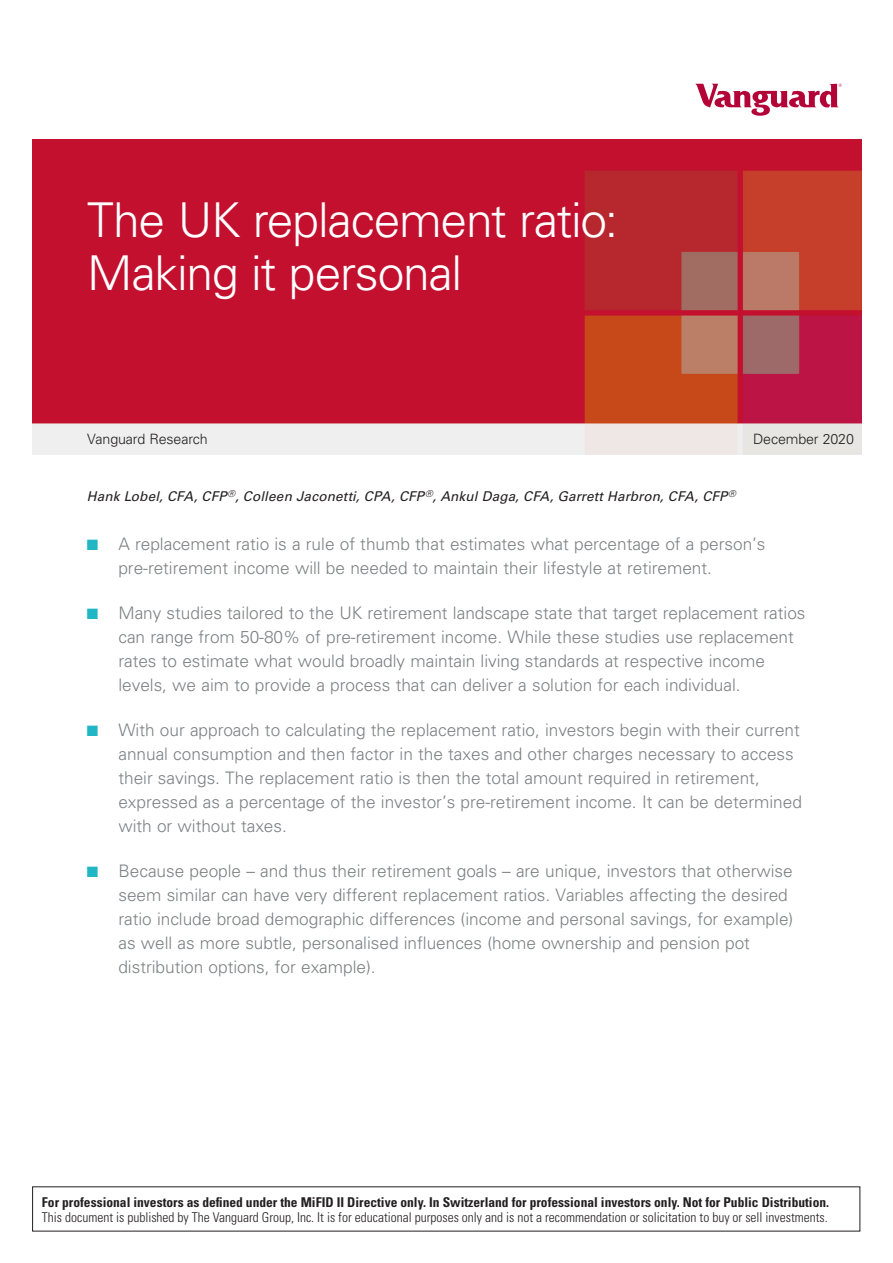
<style>
.page{position:relative;width:893px;height:1263px;background:#fff}
.page>*{position:absolute;margin:0;border:0;box-sizing:border-box;transform-origin:0 0}
.FC_Title{font:300 48px/52.5px "Univers LT Std";letter-spacing:-.025em;color:#fff}
.FC_Summary_Bullet{font:300 17.25px/24px "Univers LT Std";color:#7e8083}
.FC_Date_Bar{font:300 14.25px "Univers LT Std";letter-spacing:-.01em;color:#231f20}
.t1{font:300 condensed 13.5px "Univers LT Std";color:#231f20}
.t2{font:700 condensed 13.5px "Univers LT Std";color:#231f20}
.FC_Authors{font:italic 13.5px "Univers LT Std";letter-spacing:.01em;color:#231f20}
.s1{color:#21b6c4}
</style>
<div class="page">
<svg style="left:695px;top:84px;width:147px;height:32px"></svg>
<img style="left:32px;top:140px;width:829px;height:315px">
<p class="FC_Title" style="left:87px;top:194px;width:533px">The UK replacement ratio:<br>Making it personal</p>
<p class="FC_Date_Bar" style="left:87px;top:430px;width:122px">Vanguard Research</p>
<p class="FC_Date_Bar" style="left:753px;top:430px;width:102px">December 2020</p>
<p class="FC_Authors" style="left:87px;top:488px;width:650px">Hank Lobel, CFA, CFP<sup>®</sup>, Colleen Jaconetti, CPA, CFP<sup>®</sup>, Ankul Daga, CFA, Garrett Harbron, CFA, CFP<sup>®</sup></p>
<p class="FC_Summary_Bullet" style="left:118px;top:532px;width:649px;text-indent:-31px"><span class="s1">■</span> A replacement ratio is a rule of thumb that estimates what percentage of a person’s pre-retirement income will be needed to maintain their lifestyle at retirement.</p>
<p class="FC_Summary_Bullet" style="left:118px;top:601px;width:689px;text-indent:-31px"><span class="s1">■</span> Many studies tailored to the UK retirement landscape state that target replacement ratios can range from 50-80% of pre-retirement income. While these studies use replacement rates to estimate what would broadly maintain living standards at respective income levels, we aim to provide a process that can deliver a solution for each individual.</p>
<p class="FC_Summary_Bullet" style="left:118px;top:718px;width:685px;text-indent:-31px"><span class="s1">■</span> With our approach to calculating the replacement ratio, investors begin with their current annual consumption and then factor in the taxes and other charges necessary to access their savings. The replacement ratio is then the total amount required in retirement, expressed as a percentage of the investor’s pre-retirement income. It can be determined with or without taxes.</p>
<p class="FC_Summary_Bullet" style="left:118px;top:859px;width:676px;text-indent:-31px"><span class="s1">■</span> Because people – and thus their retirement goals – are unique, investors that otherwise seem similar can have very different replacement ratios. Variables affecting the desired ratio include broad demographic differences (income and personal savings, for example) as well as more subtle, personalised influences (home ownership and pension pot distribution options, for example).</p>
<p class="t2" style="left:42px;top:1194px;width:789px">For professional investors as defined under the MiFID II Directive only. In Switzerland for professional investors only. Not for Public Distribution.</p>
<p class="t1" style="left:42px;top:1209px;width:787px">This document is published by The Vanguard Group, Inc. It is for educational purposes only and is not a recommendation or solicitation to buy or sell investments.</p>
</div>
